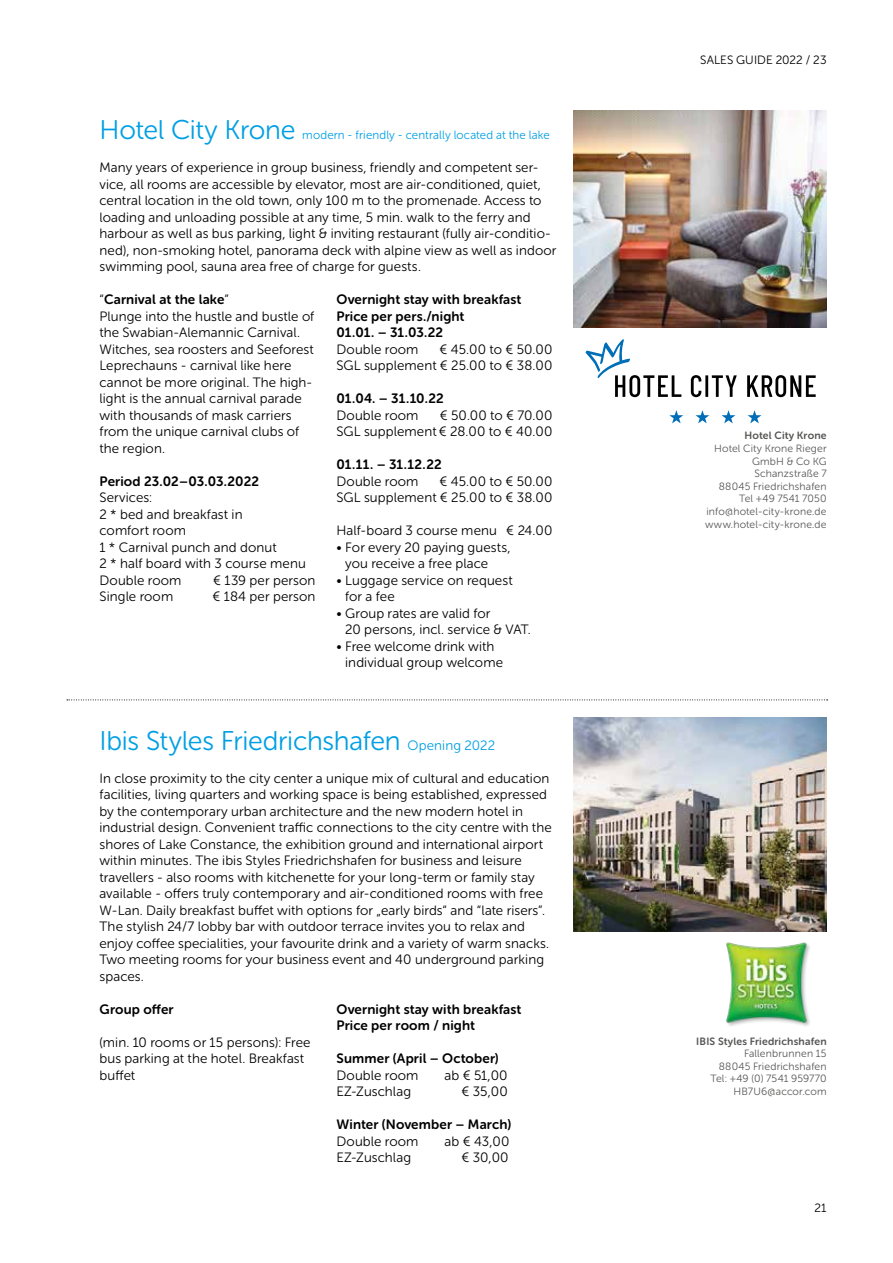
<style>
.page{position:relative;width:893px;height:1263px;background:#fff}
.page>*{position:absolute;margin:0;border:0;box-sizing:border-box;transform-origin:0 0}
.t1{font:27px "Museo Sans Rounded 300";letter-spacing:-.01em;color:#009fe3}
.t2{font:13.5px/16.5px "Museo Sans Rounded 300";letter-spacing:.01em;color:#000}
.t3{font:13.5px/16.5px "Museo Sans Rounded 700";letter-spacing:.01em;color:#000}
.t4{font:12px "Museo Sans Rounded 300";letter-spacing:.015em;color:#009fe3}
.t5{font:12px "Museo Sans Rounded 300";letter-spacing:.01em;color:#000}
.t6{font:10.5px/12.6px "Museo Sans Rounded 300";letter-spacing:.015em;color:#575756;text-align:right}
.t7{font:10.5px "Museo Sans Rounded 700";letter-spacing:.02em;color:#575756}
.s1{font-size:27px}
.s2{font-family:"Museo Sans Rounded 300"}
.s3{font-size:13.5px}
</style>
<div class="page">
<svg style="left:67px;top:699px;width:761px;height:1px"></svg>
<img style="left:573px;top:110px;width:254px;height:217px">
<svg style="left:669px;top:410px;width:14px;height:13px"></svg>
<svg style="left:695px;top:410px;width:14px;height:13px"></svg>
<svg style="left:722px;top:410px;width:13px;height:13px"></svg>
<svg style="left:748px;top:410px;width:13px;height:13px"></svg>
<svg style="left:691px;top:375px;width:10px;height:22px"></svg>
<hr style="left:705px;top:375px;width:3px;height:22px;background:#000">
<svg style="left:712px;top:375px;width:25px;height:22px"></svg>
<svg style="left:747px;top:375px;width:69px;height:22px"></svg>
<svg style="left:585px;top:339px;width:96px;height:58px"></svg>
<img style="left:574px;top:717px;width:253px;height:215px">
<img style="left:726px;top:942px;width:84px;height:84px">
<p class="t4" style="left:99px;top:129px;width:452px"><span class="s1">Hotel City Krone</span> modern - friendly - centrally located at the lake</p>
<p class="t2" style="left:99px;top:160px;width:458px">Many years of experience in group business, friendly and competent ser&shy;vice, all rooms are accessible by elevator, most are air-conditioned, quiet, central location in the old town, only 100 m to the promenade. Access to loading and unloading possible at any time, 5 min. walk to the ferry and harbour as well as bus parking, light &amp; inviting restaurant (fully air-conditio&shy;ned), non-smoking hotel, panorama deck with alpine view as well as indoor swimming pool, sauna area free of charge for guests.</p>
<p class="t3" style="left:99px;top:291px;width:131px"><span class="s2">“</span>Carnival at the lake<span class="s2">”</span></p>
<p class="t2" style="left:99px;top:308px;width:216px">Plunge into the hustle and bustle of the Swabian-Alemannic Carnival.<br>Witches, sea roosters and Seeforest<br>Leprechauns - carnival like here cannot be more original. The high&shy;light is the annual carnival parade with thousands of mask carriers from the unique carnival clubs of the region.</p>
<p class="t3" style="left:99px;top:473px;width:161px">Period 23.02 – 03.03.2022</p>
<p class="t2" style="left:99px;top:489px;width:208px">Services:<br>2 * bed and breakfast in<br>comfort room<br>1 * Carnival punch and donut<br>2 * half board with 3 course menu<br>Double room</p>
<p class="t2" style="left:213px;top:572px;width:104px">€ 139 per person</p>
<p class="t2" style="left:99px;top:588px;width:75px">Single room</p>
<p class="t2" style="left:213px;top:588px;width:104px">€ 184 per person</p>
<p class="t3" style="left:336px;top:291px;width:187px">Overnight stay with breakfast<br>Price per pers./night<br>01.01. – 31.03.22</p>
<p class="t2" style="left:336px;top:341px;width:84px">Double room</p>
<p class="t2" style="left:336px;top:341px;width:217px;text-align:right">€ 45.00 to € 50.00<br>SGL supplement € 25.00 to € 38.00</p>
<p class="t3" style="left:336px;top:390px;width:109px">01.04. – 31.10.22</p>
<p class="t2" style="left:336px;top:407px;width:84px">Double room</p>
<p class="t2" style="left:336px;top:407px;width:217px;text-align:right">€ 50.00 to € 70.00<br>SGL supplement € 28.00 to € 40.00</p>
<p class="t3" style="left:336px;top:456px;width:107px">01.11. – 31.12.22</p>
<p class="t2" style="left:336px;top:473px;width:84px">Double room</p>
<p class="t2" style="left:336px;top:473px;width:217px;text-align:right">€ 45.00 to € 50.00<br>SGL supplement € 25.00 to € 38.00</p>
<p class="t2" style="left:336px;top:522px;width:217px">Half-board 3 course menu € 24.00</p>
<p class="t2" style="left:345px;top:539px;width:167px;text-indent:-9px">• For every 20 paying guests, you receive a free place</p>
<p class="t2" style="left:345px;top:572px;width:169px;text-indent:-9px">• Luggage service on request for a fee</p>
<p class="t2" style="left:345px;top:605px;width:187px;text-indent:-9px">• Group rates are valid for<br>20 persons, incl. service &amp; VAT.</p>
<p class="t2" style="left:345px;top:638px;width:159px;text-indent:-9px">• Free welcome drink with individual group welcome</p>
<h1 class="t1" style="left:99px;top:726px;width:397px">Ibis Styles Friedrichshafen <span class="s3">Opening 2022</span></h1>
<p class="t2" style="left:99px;top:770px;width:454px">In close proximity to the city center a unique mix of cultural and education facilities, living quarters and working space is being established, expressed by the contemporary urban architecture and the new modern hotel in industrial design. Convenient traffic connections to the city centre with the shores of Lake Constance, the exhibition ground and international airport within minutes. The ibis Styles Friedrichshafen for business and leisure travellers - also rooms with kitchenette for your long-term or family stay available - offers truly contemporary and air-conditioned rooms with free W-Lan. Daily breakfast buffet with options for „early birds“ and “late risers”.<br>The stylish 24/7 lobby bar with outdoor terrace invites you to relax and enjoy coffee specialities, your favourite drink and a variety of warm snacks.<br>Two meeting rooms for your business event and 40 underground parking spaces.</p>
<p class="t3" style="left:99px;top:1001px;width:76px">Group offer</p>
<p class="t2" style="left:99px;top:1034px;width:213px">(min. 10 rooms or 15 persons): Free bus parking at the hotel. Breakfast buffet</p>
<p class="t3" style="left:336px;top:1001px;width:187px">Overnight stay with breakfast<br>Price per room / night</p>
<p class="t3" style="left:336px;top:1050px;width:164px">Summer (April – October)</p>
<p class="t2" style="left:336px;top:1067px;width:84px">Double room</p>
<p class="t2" style="left:444px;top:1067px;width:65px">ab € 51,00</p>
<p class="t2" style="left:336px;top:1084px;width:76px">EZ-Zuschlag</p>
<p class="t2" style="left:461px;top:1084px;width:48px">€ 35,00</p>
<p class="t3" style="left:336px;top:1116px;width:176px">Winter (November – March)</p>
<p class="t2" style="left:336px;top:1133px;width:84px">Double room</p>
<p class="t2" style="left:444px;top:1133px;width:66px">ab € 43,00</p>
<p class="t2" style="left:336px;top:1149px;width:76px">EZ-Zuschlag</p>
<p class="t2" style="left:461px;top:1149px;width:49px">€ 30,00</p>
<p class="t5" style="left:700px;top:53px;width:128px">SALES GUIDE 2022 / 23</p>
<p class="t7" style="left:744px;top:430px;width:84px">Hotel City Krone</p>
<p class="t6" style="left:705px;top:442px;width:123px">Hotel City Krone Rieger<br>GmbH &amp; Co KG<br>Schanzstraße 7<br>88045 Friedrichshafen<br>Tel +49 7541 7050 info@hotel-city-krone.de www.hotel-city-krone.de</p>
<p class="t7" style="left:696px;top:1035px;width:132px">IBIS Styles Friedrichshafen</p>
<p class="t6" style="left:711px;top:1047px;width:118px">Fallenbrunnen 15<br>88045 Friedrichshafen<br>Tel: +49 (0) 7541 959770<br>HB7U6@accor.com</p>
<p class="t5" style="left:814px;top:1201px;width:14px">21</p>
</div>
